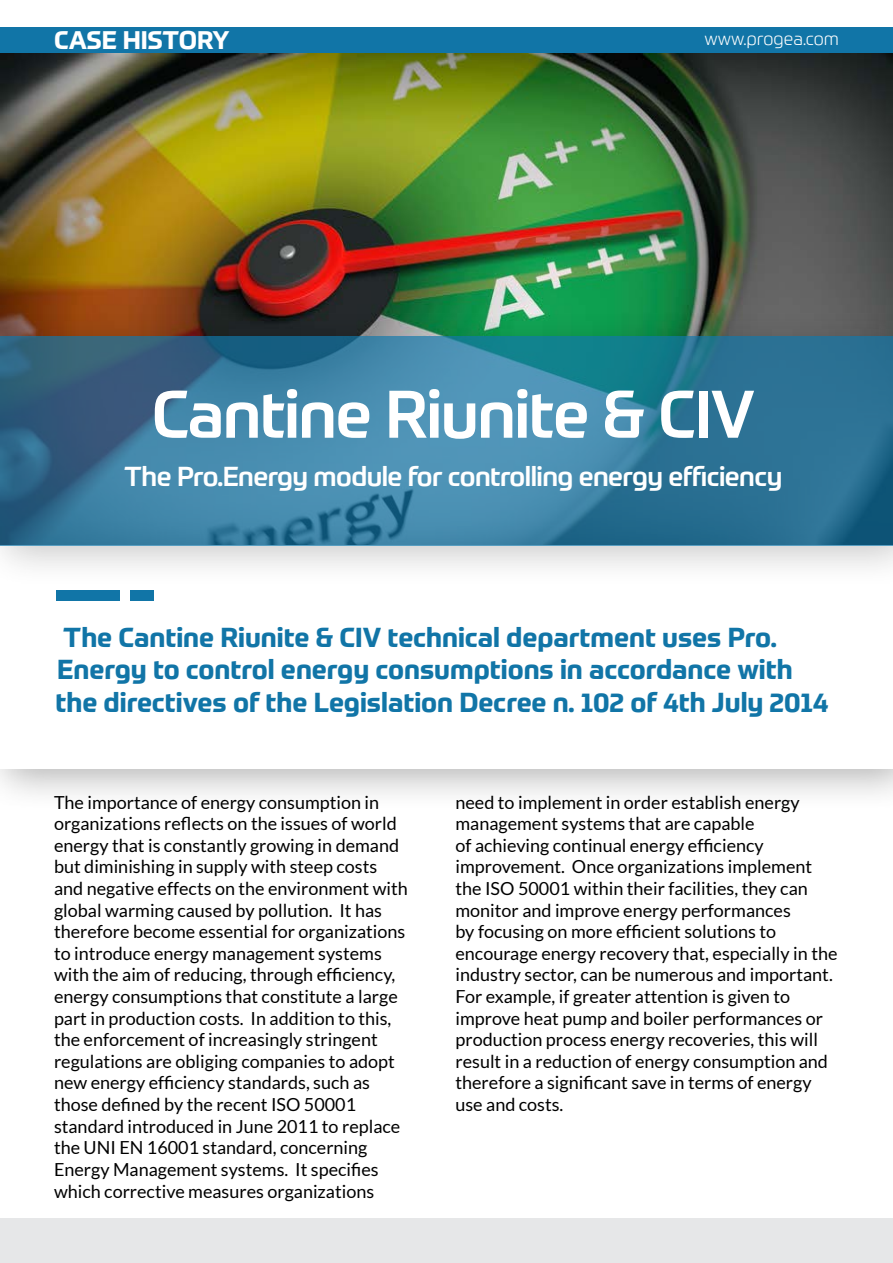
<style>
.page{position:relative;width:893px;height:1263px;background:#fff}
.page>*{position:absolute;margin:0;border:0;box-sizing:border-box;transform-origin:0 0}
.t1{font:500 66px "Prometo";letter-spacing:-.02em;color:#fff}
.t2{font:700 27px/32.4px "Prometo";color:#1175a7}
.t3{font:500 27px "Prometo";letter-spacing:-.02em;color:#fff}
.t4{font:700 25.05px "Prometo";color:#fff}
.t5{font:18px/21.6px "Lato";color:#000}
.t6{font:300 18px "Prometo";color:#fff}
</style>
<div class="page">
<img style="left:0;top:53px;width:893px;height:255px">
<div style="left:0;top:518px;width:893px;height:294px;background:#000;opacity:.3"></div>
<div style="left:0;top:546px;width:893px;height:223px;background:#fff"></div>
<div style="left:0;top:308px;width:893px;height:281px;background:#000;opacity:.3"></div>
<svg style="left:0;top:336px;width:893px;height:210px;background:#367a9b"></svg>
<div style="left:56px;top:591px;width:64px;height:10px;background:#1175a7"></div>
<div style="left:130px;top:591px;width:24px;height:10px;background:#1175a7"></div>
<div style="left:0;top:1218px;width:893px;height:45px;background:#e6e7e8"></div>
<div style="left:0;top:27px;width:893px;height:26px;background:#1175a7"></div>
<h3 class="t4" style="left:54px;top:25px;width:177px">CASE HISTORY</h3>
<p class="t6" style="left:705px;top:28px;width:136px">www.progea.com</p>
<h1 class="t1" style="left:152px;top:373px;width:605px">Cantine Riunite &amp; CIV</h1>
<h2 class="t3" style="left:124px;top:459px;width:659px">The Pro.Energy module for controlling energy efficiency</h2>
<h2 class="t2" style="left:55px;top:621px;width:774px">The Cantine Riunite &amp; CIV technical department uses Pro.<br>Energy to control energy consumptions in accordance with the directives of the Legislation Decree n. 102 of 4th July 2014</h2>
<p class="t5" style="left:54px;top:791px;width:355px">The importance of energy consumption in organizations reflects on the issues of world energy that is constantly growing in demand but diminishing in supply with steep costs and negative effects on the environment with global warming caused by pollution. It has therefore become essential for organizations to introduce energy management systems with the aim of reducing, through efficiency, energy consumptions that constitute a large part in production costs. In addition to this, the enforcement of increasingly stringent regulations are obliging companies to adopt new energy efficiency standards, such as those defined by the recent ISO 50001 standard introduced in June 2011 to replace the UNI EN 16001 standard, concerning Energy Management systems. It specifies which corrective measures organizations</p>
<p class="t5" style="left:455px;top:791px;width:383px">need to implement in order establish energy management systems that are capable<br>of achieving continual energy efficiency improvement. Once organizations implement the ISO 50001 within their facilities, they can monitor and improve energy performances<br>by focusing on more efficient solutions to encourage energy recovery that, especially in the industry sector, can be numerous and important.<br>For example, if greater attention is given to improve heat pump and boiler performances or production process energy recoveries, this will result in a reduction of energy consumption and therefore a significant save in terms of energy use and costs.</p>
</div>
